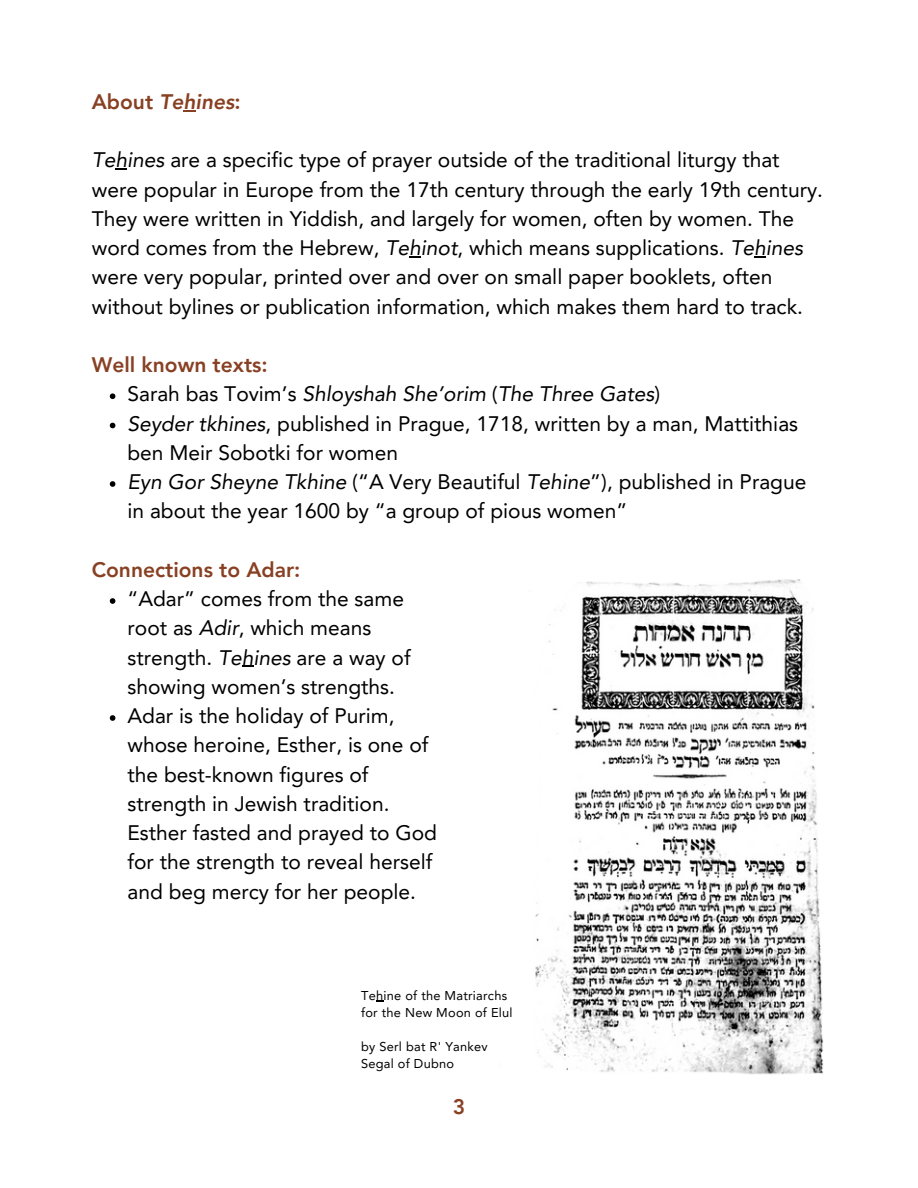
<style>
.page{position:relative;width:918px;height:1188px;background:#fff}
.page>*{position:absolute;margin:0;border:0;box-sizing:border-box;transform-origin:0 0}
.t1{font:21px/29.2px "Avenir LT Pro";color:#000}
.t2{font:italic 21px "Avenir LT Pro";color:#000}
.t3{font:800 21px "Avenir LT Pro";color:#884023}
.t4{font:italic 800 21px "Avenir LT Pro";color:#884023}
.t5{font:12.75px/17.1px "Avenir LT Pro";letter-spacing:.02em;color:#000}
.s1{font-style:normal}
.s2{font-style:italic}
</style>
<div class="page">
<svg style="left:184px;top:110px;width:12px;height:1px"></svg>
<svg style="left:116px;top:168px;width:11px;height:2px"></svg>
<svg style="left:409px;top:256px;width:12px;height:1px"></svg>
<svg style="left:754px;top:256px;width:12px;height:1px"></svg>
<svg style="left:110px;top:393px;width:5px;height:6px"></svg>
<svg style="left:110px;top:423px;width:5px;height:5px"></svg>
<svg style="left:110px;top:481px;width:5px;height:6px"></svg>
<img style="left:535px;top:579px;width:289px;height:496px">
<svg style="left:110px;top:598px;width:5px;height:6px"></svg>
<svg style="left:242px;top:666px;width:12px;height:1px"></svg>
<svg style="left:110px;top:715px;width:5px;height:6px"></svg>
<h1 class="t4" style="left:92px;top:93px;width:150px"><span class="s1">About</span> Tehines<span class="s1">:</span></h1>
<h2 class="t1" style="left:92px;top:147px;width:733px"><span class="s2">Tehines</span> are a specific type of prayer outside of the traditional liturgy that were popular in Europe from the 17th century through the early 19th century.<br>They were written in Yiddish, and largely for women, often by women. The word comes from the Hebrew, <span class="s2">Tehinot</span>, which means supplications. <span class="s2">Tehines </span>were very popular, printed over and over on small paper booklets, often without bylines or publication information, which makes them hard to track.</h2>
<h1 class="t3" style="left:92px;top:356px;width:178px">Well known texts:</h1>
<p class="t2" style="left:127px;top:385px;width:534px"><span class="s1">Sarah bas Tovim’s</span> Shloyshah She’orim <span class="s1">(</span>The Three Gates<span class="s1">)</span></p>
<p class="t1" style="left:127px;top:411px;width:672px"><span class="s2">Seyder tkhines</span>, published in Prague, 1718, written by a man, Mattithias ben Meir Sobotki for women</p>
<p class="t1" style="left:127px;top:469px;width:680px"><span class="s2">Eyn Gor Sheyne Tkhine</span> (“A Very Beautiful <span class="s2">Tehine</span>”), published in Prague in about the year 1600 by “a group of pious women”</p>
<p class="t3" style="left:92px;top:561px;width:210px">Connections to Adar:</p>
<p class="t1" style="left:127px;top:586px;width:285px">“Adar” comes from the same root as <span class="s2">Adir</span>, which means strength. <span class="s2">Tehines</span> are a way of showing women’s strengths.</p>
<p class="t1" style="left:127px;top:703px;width:311px">Adar is the holiday of Purim, whose heroine, Esther, is one of the best-known figures of strength in Jewish tradition.<br>Esther fasted and prayed to God for the strength to reveal herself and beg mercy for her people.</p>
<p class="t5" style="left:361px;top:988px;width:153px">Tehine of the Matriarchs for the New Moon of Elul</p>
<p class="t5" style="left:361px;top:1039px;width:128px">by Serl bat R' Yankev<br>Segal of Dubno</p>
<h1 class="t3" style="left:453px;top:1098px;width:14px">3</h1>
</div>
